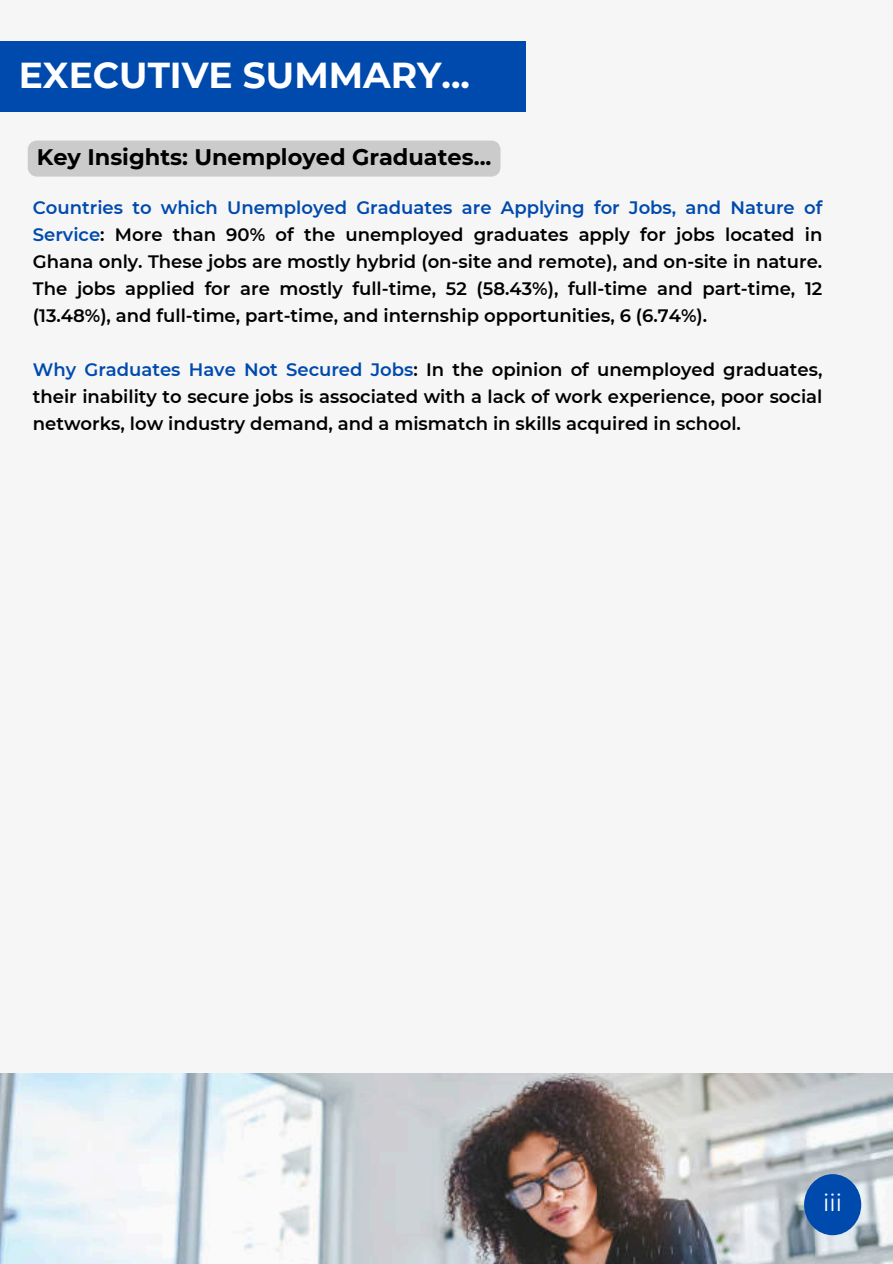
<style>
.page{position:relative;width:893px;height:1264px;background:#fff}
.page>*{position:absolute;margin:0;border:0;box-sizing:border-box;transform-origin:0 0}
.t1{font:700 36px "Montserrat";color:#fff}
.t2{font:23.25px "Montserrat";color:#fff}
.t3{font:700 22.5px "Montserrat";color:#000}
.t4{font:600 18px/27px "Montserrat";color:#000;text-align:justify}
.s1{color:#004aad}
</style>
<div class="page">
<div style="left:0;top:0;width:892px;height:1263px;background:#f6f6f6"></div>
<div style="left:0;top:41px;width:525px;height:71px;background:#004aad"></div>
<img style="left:0;top:1073px;width:892px;height:190px">
<div style="left:804px;top:1174px;width:57px;height:61px;background:#004aad;border-radius:50%"></div>
<div style="left:28px;top:141px;width:472px;height:36px;background:#cbcbcb"></div>
<h1 class="t1" style="left:19px;top:53px;width:452px">EXECUTIVE SUMMARY...</h1>
<p class="t3" style="left:37px;top:143px;width:456px">Key Insights: Unemployed Graduates...</p>
<p class="t4" style="left:33px;top:194px;width:791px"><span class="s1">Countries to which Unemployed Graduates are Applying for Jobs, and Nature of Service</span>: More than 90% of the unemployed graduates apply for jobs located in Ghana only. These jobs are mostly hybrid (on-site and remote), and on-site in nature.<br>The jobs applied for are mostly full-time, 52 (58.43%), full-time and part-time, 12 (13.48%), and full-time, part-time, and internship opportunities, 6 (6.74%).</p>
<p class="t4" style="left:33px;top:356px;width:791px"><span class="s1">Why Graduates Have Not Secured Jobs</span>: In the opinion of unemployed graduates, their inability to secure jobs is associated with a lack of work experience, poor social networks, low industry demand, and a mismatch in skills acquired in school.</p>
<h2 class="t2" style="left:823px;top:1188px;width:20px">iii</h2>
</div>
